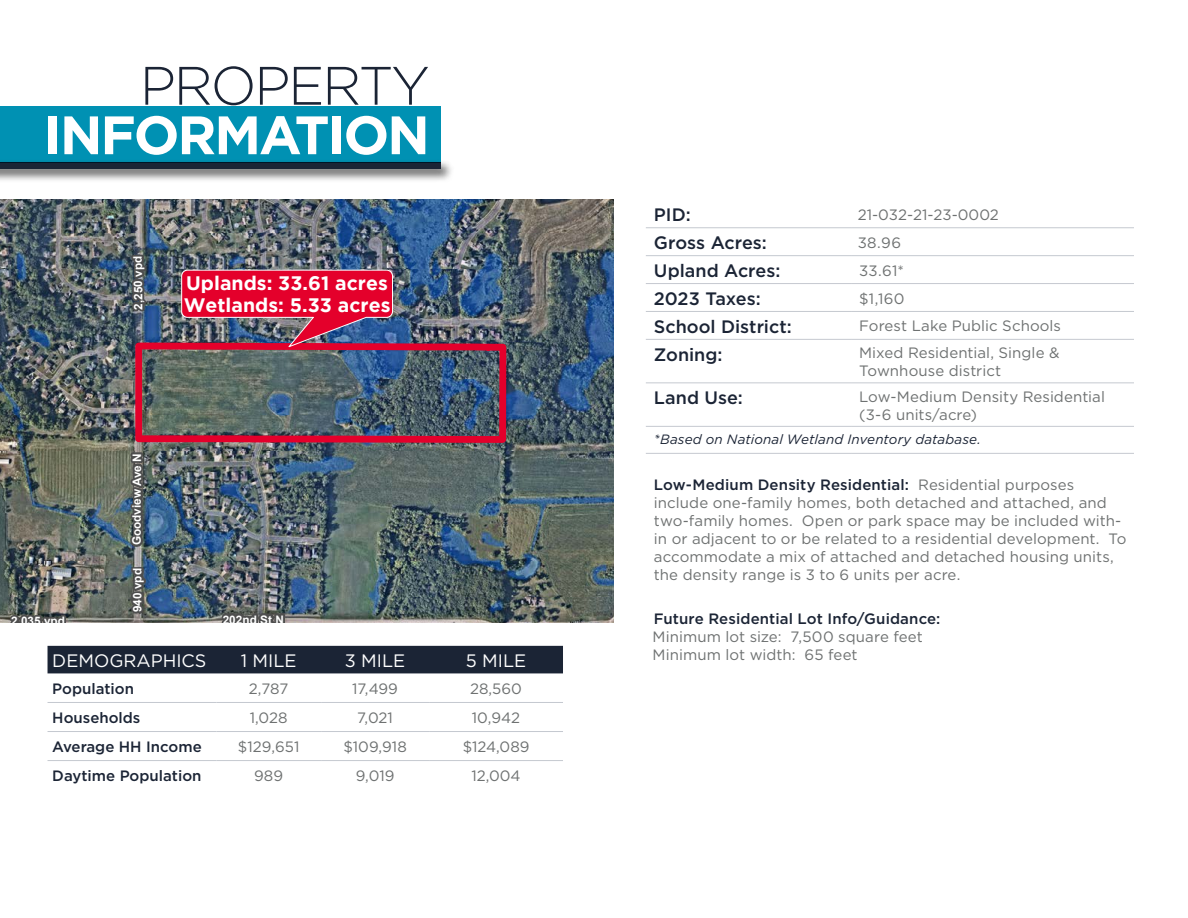
<style>
.page{position:relative;width:1188px;height:918px;background:#fff}
.page>*{position:absolute;margin:0;border:0;box-sizing:border-box;transform-origin:0 0}
.t1{font:700 54px "Gotham";letter-spacing:-.04em;color:#fff}
.t2{font:300 54px "Gotham";letter-spacing:-.04em;color:#1b2435}
.t3{font:700 19.5px/21.6px "Gotham";color:#fff}
.t4{font:500 18px "Gotham";color:#1b2435}
.t5{font:18px "Gotham";color:#fff}
.t6{font:15px/18px "Gotham";letter-spacing:.005em;color:#6e7171}
.t7{font:500 15px "Gotham";color:#1b2435}
.t8{font:italic 13.5px "Gotham";letter-spacing:.005em;color:#1b2435}
.t9{font:700 11.7px "Arial";color:#fff}
.s1{font-weight:500;color:#1b2435}
</style>
<div class="page">
<div style="left:0;top:106px;width:441px;height:57px;background:#0091b3"></div>
<div style="left:0;top:159px;width:454px;height:24px;background:#000;opacity:.75"></div>
<div style="left:0;top:163px;width:441px;height:6px;background:#1b2435"></div>
<img style="left:0;top:200px;width:613px;height:422px">
<div style="left:48px;top:646px;width:515px;height:27px;background:#1b2435"></div>
<hr style="left:48px;top:702px;width:168px;height:1px;background:#c5c9d0">
<hr style="left:216px;top:702px;width:105px;height:1px;background:#c5c9d0">
<hr style="left:321px;top:702px;width:108px;height:1px;background:#c5c9d0">
<hr style="left:429px;top:702px;width:134px;height:1px;background:#c5c9d0">
<hr style="left:48px;top:731px;width:168px;height:1px;background:#c5c9d0">
<hr style="left:216px;top:731px;width:105px;height:1px;background:#c5c9d0">
<hr style="left:321px;top:731px;width:108px;height:1px;background:#c5c9d0">
<hr style="left:429px;top:731px;width:134px;height:1px;background:#c5c9d0">
<hr style="left:48px;top:760px;width:168px;height:1px;background:#c5c9d0">
<hr style="left:216px;top:760px;width:105px;height:1px;background:#c5c9d0">
<hr style="left:321px;top:760px;width:108px;height:1px;background:#c5c9d0">
<hr style="left:429px;top:760px;width:134px;height:1px;background:#c5c9d0">
<hr style="left:646px;top:227px;width:205px;height:1px;background:#c5c9d0">
<hr style="left:851px;top:227px;width:283px;height:1px;background:#c5c9d0">
<hr style="left:646px;top:255px;width:205px;height:1px;background:#c5c9d0">
<hr style="left:851px;top:255px;width:283px;height:1px;background:#c5c9d0">
<hr style="left:646px;top:283px;width:205px;height:1px;background:#c5c9d0">
<hr style="left:851px;top:283px;width:283px;height:1px;background:#c5c9d0">
<hr style="left:646px;top:311px;width:205px;height:1px;background:#c5c9d0">
<hr style="left:851px;top:311px;width:283px;height:1px;background:#c5c9d0">
<hr style="left:646px;top:339px;width:205px;height:1px;background:#c5c9d0">
<hr style="left:851px;top:339px;width:283px;height:1px;background:#c5c9d0">
<hr style="left:646px;top:382px;width:205px;height:1px;background:#c5c9d0">
<hr style="left:851px;top:382px;width:283px;height:1px;background:#c5c9d0">
<hr style="left:646px;top:426px;width:205px;height:1px;background:#c5c9d0">
<hr style="left:851px;top:426px;width:283px;height:1px;background:#c5c9d0">
<hr style="left:646px;top:453px;width:205px;height:1px;background:#c5c9d0">
<hr style="left:851px;top:453px;width:283px;height:1px;background:#c5c9d0">
<h1 class="t2" style="left:140px;top:51px;width:292px">PROPERTY</h1>
<h1 class="t1" style="left:44px;top:99px;width:387px">INFORMATION</h1>
<p class="t9" style="left:11px;top:613px;width:55px">2,035 vpd</p>
<p class="t9" style="left:130px;top:310px;width:55px;rotate:-91deg">2,250 vpd</p>
<h2 class="t3" style="left:184px;top:272px;width:208px">Uplands: 33.61 acres<br>Wetlands: 5.33 acres</h2>
<p class="t9" style="left:129px;top:545px;width:94px;rotate:-90deg">Goodview Ave N</p>
<p class="t9" style="left:129px;top:612px;width:45px;rotate:-90deg">940 vpd</p>
<p class="t9" style="left:223px;top:611px;width:62px">202nd St N</p>
<p class="t5" style="left:52px;top:649px;width:156px">DEMOGRAPHICS</p>
<p class="t5" style="left:241px;top:649px;width:57px">1 MILE</p>
<p class="t5" style="left:345px;top:649px;width:62px">3 MILE</p>
<p class="t5" style="left:466px;top:649px;width:62px">5 MILE</p>
<p class="t7" style="left:52px;top:679px;width:83px">Population</p>
<p class="t6" style="left:249px;top:679px;width:41px">2,787</p>
<p class="t6" style="left:352px;top:679px;width:47px">17,499</p>
<p class="t6" style="left:470px;top:679px;width:53px">28,560</p>
<p class="t7" style="left:52px;top:708px;width:90px">Households</p>
<p class="t6" style="left:250px;top:708px;width:39px">1,028</p>
<p class="t6" style="left:357px;top:708px;width:37px">7,021</p>
<p class="t6" style="left:472px;top:708px;width:50px">10,942</p>
<p class="t7" style="left:52px;top:737px;width:151px">Average HH Income</p>
<p class="t6" style="left:238px;top:737px;width:63px">$129,651</p>
<p class="t6" style="left:343px;top:737px;width:65px">$109,918</p>
<p class="t6" style="left:463px;top:737px;width:68px">$124,089</p>
<p class="t7" style="left:52px;top:766px;width:151px">Daytime Population</p>
<p class="t6" style="left:254px;top:766px;width:30px">989</p>
<p class="t6" style="left:356px;top:766px;width:40px">9,019</p>
<p class="t6" style="left:471px;top:766px;width:51px">12,004</p>
<p class="t4" style="left:654px;top:203px;width:38px">PID:</p>
<p class="t6" style="left:858px;top:205px;width:143px">21-032-21-23-0002</p>
<p class="t4" style="left:654px;top:231px;width:114px">Gross Acres:</p>
<p class="t6" style="left:858px;top:233px;width:45px">38.96</p>
<p class="t4" style="left:654px;top:259px;width:128px">Upland Acres:</p>
<p class="t6" style="left:859px;top:261px;width:46px">33.61*</p>
<p class="t4" style="left:654px;top:287px;width:108px">2023 Taxes:</p>
<p class="t6" style="left:859px;top:289px;width:47px">$1,160</p>
<p class="t4" style="left:654px;top:314px;width:139px">School District:</p>
<p class="t6" style="left:859px;top:317px;width:203px">Forest Lake Public Schools</p>
<p class="t4" style="left:654px;top:342px;width:70px">Zoning:</p>
<p class="t6" style="left:859px;top:343px;width:202px">Mixed Residential, Single &amp;<br>Townhouse district</p>
<p class="t4" style="left:654px;top:386px;width:91px">Land Use:</p>
<p class="t6" style="left:859px;top:387px;width:247px">Low-Medium Density Residential (3-6 units/acre)</p>
<p class="t8" style="left:654px;top:430px;width:329px">*Based on National Wetland Inventory database.</p>
<p class="t6" style="left:654px;top:475px;width:474px"><span class="s1">Low-Medium Density Residential:</span> Residential purposes include one-family homes, both detached and attached, and two-family homes. Open or park space may be included with&shy;in or adjacent to or be related to a residential development. To accommodate a mix of attached and detached housing units, the density range is 3 to 6 units per acre.</p>
<p class="t7" style="left:654px;top:608px;width:288px">Future Residential Lot Info/Guidance:</p>
<p class="t6" style="left:653px;top:627px;width:272px">Minimum lot size: 7,500 square feet<br>Minimum lot width: 65 feet</p>
</div>
